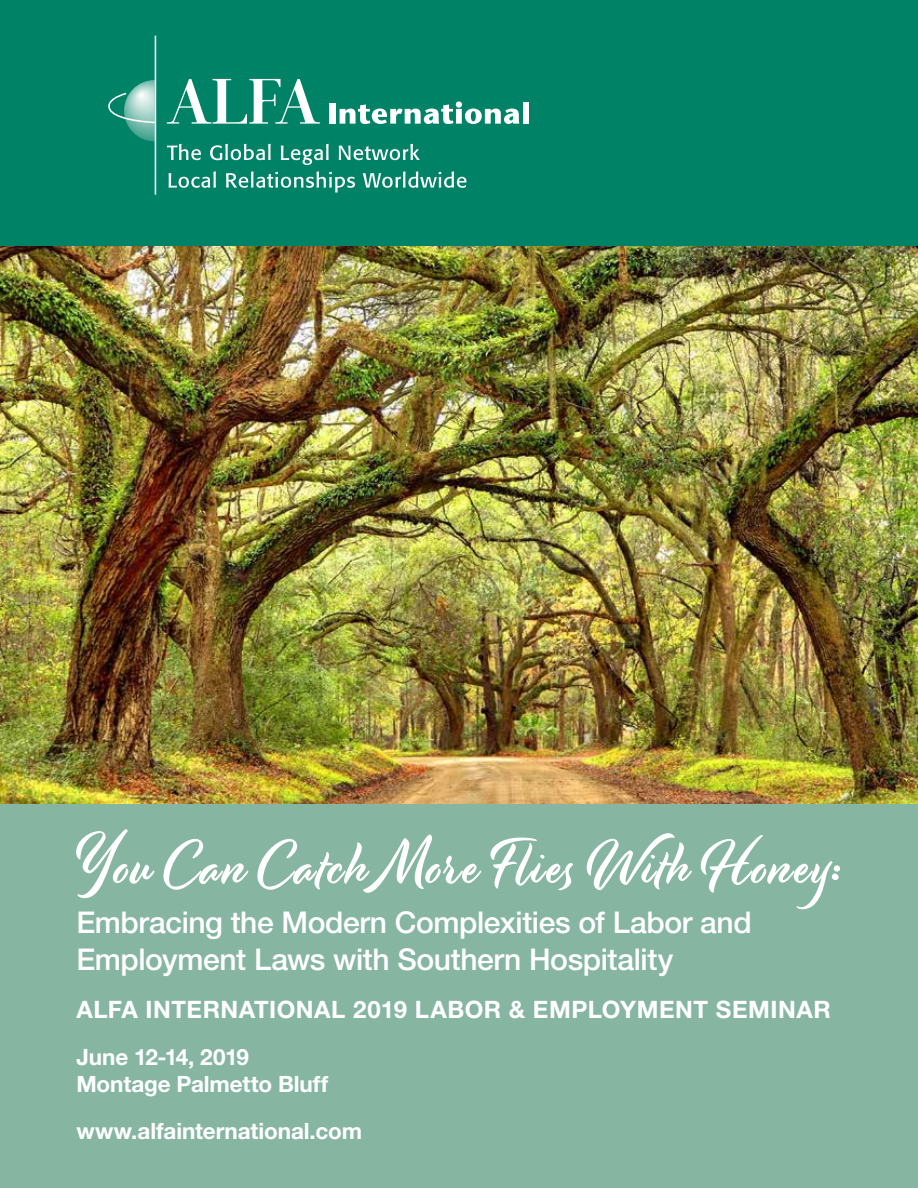
<style>
.page{position:relative;width:918px;height:1188px;background:#fff}
.page>*{position:absolute;margin:0;border:0;box-sizing:border-box;transform-origin:0 0}
.t1{font:57px "Modish";letter-spacing:.035em;color:#fff}
.t2{font:500 30px/37.5px "Helvetica Neue LT Std";letter-spacing:-.015em;color:#fff}
.t3{font:700 24px "Helvetica Neue LT Std";letter-spacing:.02em;color:#fff}
.t4{font:700 22.5px/27px "Helvetica Neue LT Std";letter-spacing:-.005em;color:#fff}
</style>
<div class="page">
<div style="left:0;top:804px;width:918px;height:384px;background:#86b6a2"></div>
<div style="left:0;top:0;width:918px;height:247px;background:#008267"></div>
<hr style="left:155px;top:36px;width:1px;height:159px;background:#fff">
<svg style="left:167px;top:79px;width:153px;height:45px"></svg>
<div style="left:329px;top:103px;width:6px;height:21px;background:#fff"></div>
<svg style="left:340px;top:102px;width:179px;height:22px"></svg>
<div style="left:523px;top:102px;width:6px;height:22px;background:#fff"></div>
<svg style="left:167px;top:144px;width:34px;height:16px"></svg>
<svg style="left:210px;top:144px;width:61px;height:16px"></svg>
<svg style="left:281px;top:144px;width:48px;height:21px"></svg>
<svg style="left:339px;top:144px;width:81px;height:16px"></svg>
<svg style="left:169px;top:171px;width:47px;height:17px"></svg>
<svg style="left:226px;top:171px;width:129px;height:22px"></svg>
<svg style="left:363px;top:171px;width:104px;height:17px"></svg>
<svg style="left:109px;top:80px;width:46px;height:61px"></svg>
<img style="left:0;top:247px;width:918px;height:557px">
<h1 class="t1" style="left:76px;top:829px;width:767px">You Can Catch More Flies With Honey:</h1>
<p class="t2" style="left:76px;top:903px;width:677px">Embracing the Modern Complexities of Labor and<br>Employment Laws with Southern Hospitality</p>
<p class="t3" style="left:76px;top:994px;width:756px">ALFA INTERNATIONAL 2019 LABOR &amp; EMPLOYMENT SEMINAR</p>
<p class="t4" style="left:76px;top:1043px;width:253px">June 12-14, 2019<br>Montage Palmetto Bluff</p>
<p class="t4" style="left:76px;top:1117px;width:287px">www.alfainternational.com</p>
</div>
